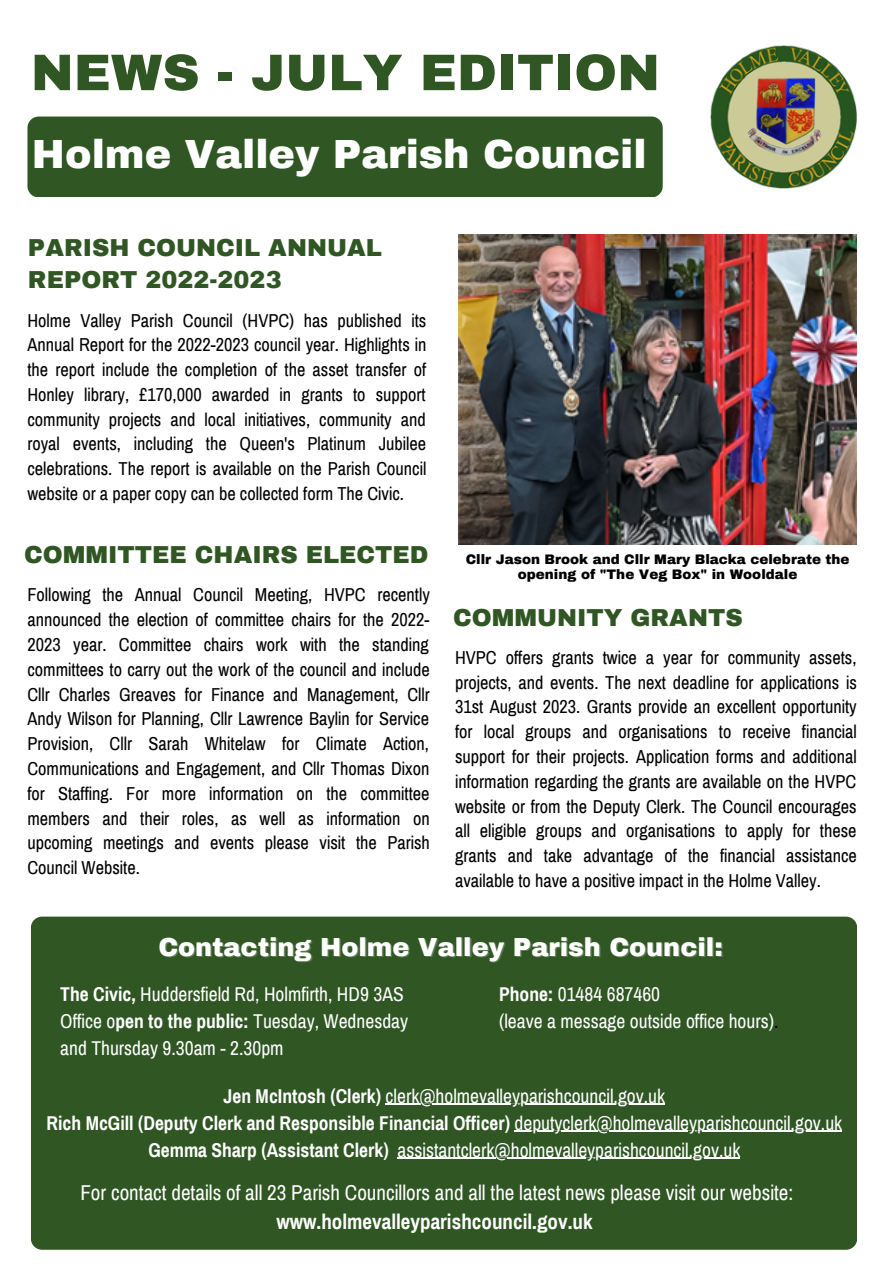
<style>
.page{position:relative;width:894px;height:1264px;background:#fff}
.page>*{position:absolute;margin:0;border:0;box-sizing:border-box;transform-origin:0 0}
.t1{font:900 51.45px "Archivo";color:#2f5623}
.t2{font:900 39.75px "Archivo";color:#fff}
.t3{font:900 25.5px "Archivo";color:#fff}
.t4{font:900 24px/32.7px "Archivo";color:#2f5623}
.t5{font:21px "Archivo Narrow";color:#fff}
.t6{font:700 21px "Archivo Narrow";color:#fff}
.t7{font:19.5px/27px "Archivo Narrow";color:#fff}
.t8{font:700 19.5px "Archivo Narrow";color:#fff}
.t9{font:18.3px/24.8px "Archivo Narrow";color:#000;text-align:justify}
.t10{font:900 13.5px/14.7px "Archivo";color:#000;text-align:center}
.s1{font-weight:700}
.s2{color:#000}
.s3{font-weight:400}
</style>
<div class="page">
<img style="left:458px;top:234px;width:398px;height:310px">
<img style="left:710px;top:45px;width:147px;height:144px">
<div style="left:27px;top:116px;width:635px;height:81px;background:#2f5623;border-radius:11px"></div>
<div style="left:31px;top:916px;width:825px;height:333px;background:#2f5623;border-radius:11px"></div>
<hr style="left:385px;top:1103px;width:280px;height:1px;background:#fff">
<hr style="left:514px;top:1130px;width:328px;height:1px;background:#fff">
<hr style="left:397px;top:1157px;width:343px;height:1px;background:#fff">
<p class="t1" style="left:31px;top:45px;width:630px">NEWS - JULY EDITION</p>
<p class="t2" style="left:32px;top:133px;width:616px">Holme Valley Parish Council</p>
<p class="t4" style="left:28px;top:231px;width:355px">PARISH COUNCIL ANNUAL<br>REPORT 2022-2023</p>
<p class="t9" style="left:27px;top:308px;width:400px">Holme Valley Parish Council (HVPC) has published its Annual Report for the 2022-2023 council year. Highlights in the report include the completion of the asset transfer of Honley library, £170,000 awarded in grants to support community projects and local initiatives, community and royal events, including the Queen's Platinum Jubilee celebrations. The report is available on the Parish Council website or a paper copy can be collected form The Civic.</p>
<p class="t4" style="left:24px;top:539px;width:406px">COMMITTEE CHAIRS ELECTED</p>
<p class="t9" style="left:27px;top:583px;width:404px">Following the Annual Council Meeting, HVPC recently announced the election of committee chairs for the 2022- 2023 year. Committee chairs work with the standing committees to carry out the work of the council and include Cllr Charles Greaves for Finance and Management, Cllr Andy Wilson for Planning, Cllr Lawrence Baylin for Service Provision, Cllr Sarah Whitelaw for Climate Action, Communications and Engagement, and Cllr Thomas Dixon for Staffing. For more information on the committee members and their roles, as well as information on upcoming meetings and events please visit the Parish Council Website.</p>
<p class="t10" style="left:465px;top:552px;width:385px">Cllr Jason Brook and Cllr Mary Blacka celebrate the opening of "The Veg Box" in Wooldale</p>
<p class="t4" style="left:453px;top:601px;width:291px">COMMUNITY GRANTS</p>
<p class="t9" style="left:455px;top:645px;width:403px">HVPC offers grants twice a year for community assets, projects, and events. The next deadline for applications is 31st August 2023. Grants provide an excellent opportunity for local groups and organisations to receive financial support for their projects. Application forms and additional information regarding the grants are available on the HVPC website or from the Deputy Clerk. The Council encourages all eligible groups and organisations to apply for these grants and take advantage of the financial assistance available to have a positive impact in the Holme Valley.</p>
<p class="t3" style="left:158px;top:933px;width:566px">Contacting Holme Valley Parish Council:</p>
<p class="t7" style="left:60px;top:981px;width:345px"><span class="s1">The Civic,</span> Huddersfield Rd, Holmfirth, HD9 3AS</p>
<p class="t7" style="left:60px;top:1008px;width:349px">Office o<span class="s1">pen to the public:</span> Tuesday, Wednesday and Thursday 9.30am - 2.30pm</p>
<p class="t7" style="left:499px;top:981px;width:162px"><span class="s1">Phone:</span> 01484 687460</p>
<p class="t7" style="left:499px;top:1008px;width:281px">(leave a message outside office hours)<span class="s2">.</span></p>
<p class="t7" style="left:223px;top:1082px;width:443px"><span class="s1">Jen McIntosh (Clerk)</span> clerk@holmevalleyparishcouncil.gov.uk</p>
<p class="t8" style="left:46px;top:1112px;width:797px">Rich McGill (Deputy Clerk and Responsible Financial Officer) <span class="s3">deputyclerk@holmevalleyparishcouncil.gov.uk</span></p>
<p class="t7" style="left:148px;top:1136px;width:593px"><span class="s1">Gemma Sharp (Assistant Clerk)</span> assistantclerk@holmevalleyparishcouncil.gov.uk</p>
<p class="t5" style="left:80px;top:1181px;width:714px">For contact details of all 23 Parish Councillors and all the latest news please visit our website:</p>
<p class="t6" style="left:276px;top:1210px;width:317px">www.holmevalleyparishcouncil.gov.uk</p>
</div>
